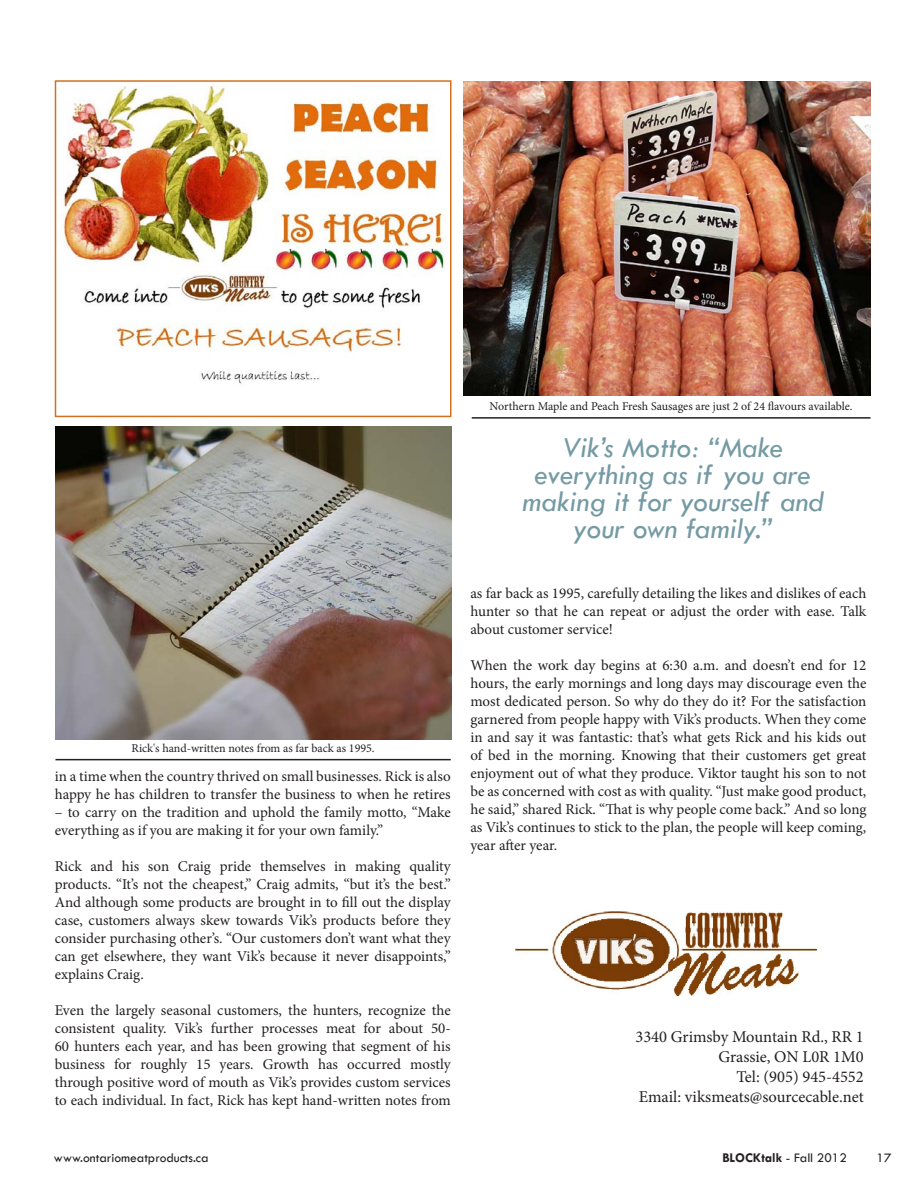
<style>
.page{position:relative;width:918px;height:1188px;background:#fff}
.page>*{position:absolute;margin:0;border:0;box-sizing:border-box;transform-origin:0 0}
.t1{font:italic 30px/27px "Tw Cen";color:#749aa4;text-align:center}
.t2{font:16.5px/19.8px "Minion Pro";color:#231f20;text-align:right}
.t3{font:15px/18px "Minion Pro";color:#231f20;text-align:justify}
.t4{font:13.5px "Tw Cen";color:#231f20}
.t5{font:700 13.5px "Tw Cen";color:#231f20}
.t6{font:12px "Minion Pro";letter-spacing:-.005em;color:#231f20}
.s1{font-weight:400}
</style>
<div class="page">
<img style="left:463px;top:82px;width:408px;height:313px">
<img style="left:61px;top:85px;width:386px;height:299px">
<div style="left:55px;top:80px;width:396px;height:337px;border:2px solid #d3701d"></div>
<img style="left:516px;top:911px;width:300px;height:84px">
<hr style="left:472px;top:417px;width:399px;height:2px;background:#231f20">
<img style="left:55px;top:426px;width:396px;height:314px">
<hr style="left:55px;top:759px;width:396px;height:1px;background:#231f20">
<p class="t6" style="left:490px;top:399px;width:365px">Northern Maple and Peach Fresh Sausages are just 2 of 24 flavours available.</p>
<p class="t6" style="left:132px;top:740px;width:245px">Rick's hand-written notes from as far back as 1995.</p>
<p class="t3" style="left:55px;top:768px;width:397px">in a time when the country thrived on small businesses. Rick is also happy he has children to transfer the business to when he retires</p>
<p class="t3" style="left:55px;top:804px;width:398px">– to carry on the tradition and uphold the family motto, “Make everything as if you are making it for your own family.”</p>
<p class="t3" style="left:55px;top:858px;width:398px">Rick and his son Craig pride themselves in making quality products. “It’s not the cheapest,” Craig admits, “but it’s the best.” And although some products are brought in to fill out the display case, customers always skew towards Vik’s products before they consider purchasing other’s. “Our customers don’t want what they can get elsewhere, they want Vik’s because it never disappoints,” explains Craig.</p>
<p class="t3" style="left:55px;top:1002px;width:398px">Even the largely seasonal customers, the hunters, recognize the consistent quality. Vik’s further processes meat for about 50- 60 hunters each year, and has been growing that segment of his business for roughly 15 years. Growth has occurred mostly through positive word of mouth as Vik’s provides custom services to each individual. In fact, Rick has kept hand-written notes from</p>
<h1 class="t1" style="left:522px;top:434px;width:303px">Vik’s Motto: “Make everything as if you are making it for yourself and your own family.”</h1>
<p class="t3" style="left:470px;top:584px;width:398px">as far back as 1995, carefully detailing the likes and dislikes of each hunter so that he can repeat or adjust the order with ease. Talk about customer service!</p>
<p class="t3" style="left:470px;top:656px;width:398px">When the work day begins at 6:30 a.m. and doesn’t end for 12 hours, the early mornings and long days may discourage even the most dedicated person. So why do they do it? For the satisfaction garnered from people happy with Vik’s products. When they come in and say it was fantastic: that’s what gets Rick and his kids out of bed in the morning. Knowing that their customers get great enjoyment out of what they produce. Viktor taught his son to not be as concerned with cost as with quality. “Just make good product, he said,” shared Rick. “That is why people come back.” And so long as Vik’s continues to stick to the plan, the people will keep coming, year after year.</p>
<p class="t2" style="left:635px;top:1027px;width:230px">3340 Grimsby Mountain Rd., RR 1<br>Grassie, ON L0R 1M0<br>Tel: (905) 945-4552<br>Email: viksmeats@sourcecable.net</p>
<p class="t4" style="left:54px;top:1150px;width:156px">www.ontariomeatproducts.ca</p>
<p class="t5" style="left:722px;top:1150px;width:126px">BLOCKtalk <span class="s1">- Fall 2012</span></p>
<p class="t4" style="left:877px;top:1150px;width:16px">17</p>
</div>
